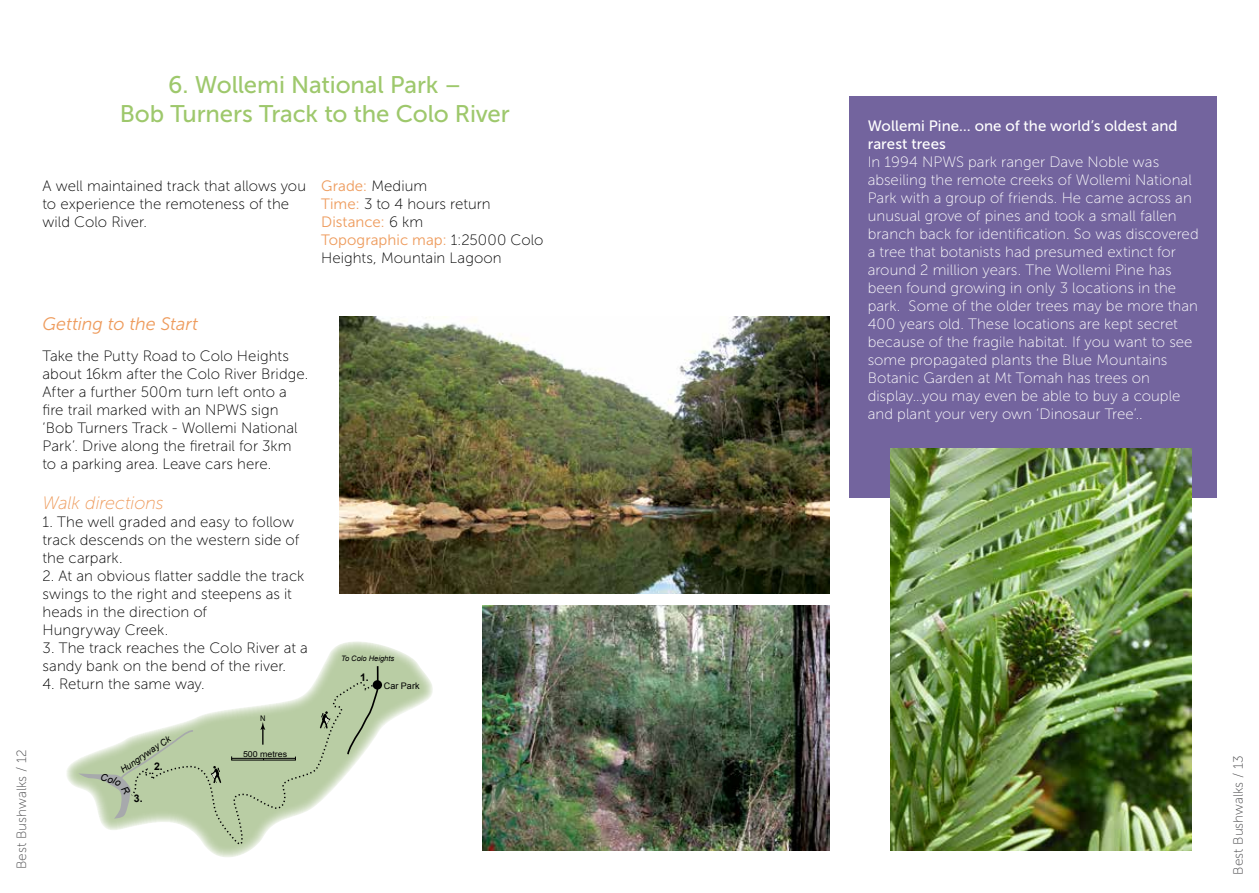
<style>
.page{position:relative;width:1259px;height:893px;background:#fff}
.page>*{position:absolute;margin:0;border:0;box-sizing:border-box;transform-origin:0 0}
.t1{font:24px/28.8px "Museo Sans 500";letter-spacing:-.005em;color:#9ec86c;text-align:center}
.t2{font:italic 18px "Museo Sans 300";letter-spacing:-.005em;color:#ee9b5c}
.t3{font:italic 18px "Museo Sans 100";letter-spacing:-.005em;color:#ee9b5c}
.t4{font:15px/18px "Museo Sans 100";letter-spacing:.005em;color:#000}
.t5{font:15px/18px "Museo Sans 100";letter-spacing:.005em;color:#fff}
.t6{font:15px/18px "Museo Sans 300";letter-spacing:.005em;color:#ee9b5c}
.t7{font:15px/18px "Museo Sans 500";letter-spacing:.005em;color:#fff}
.t8{font:13.5px "Museo Sans 100";color:#4d4d4f}
.t9{font:700 10.5px "Arial";color:#000}
.t10{font:italic 9px "Arial";color:#000}
.t11{font:9px "Arial";color:#000}
.t12{font:8.25px "Arial";color:#000;scale:1.07 1}
.t13{font:8.25px "Myriad";color:#000}
.t14{font:italic 7.5px "Arial";color:#000}
.s1{font-family:"Museo Sans 100";color:#000}
.s2{font-family:"Museo Sans 300";color:#ee9b5c}
</style>
<div class="page">
<svg style="left:67px;top:641px;width:366px;height:216px"></svg>
<div style="left:373px;top:680px;width:9px;height:10px;background:#000;border-radius:50%"></div>
<div style="left:848px;top:96px;width:368px;height:401px;background:#73649e"></div>
<img style="left:339px;top:316px;width:490px;height:277px">
<img style="left:890px;top:449px;width:301px;height:401px">
<img style="left:482px;top:606px;width:347px;height:244px">
<svg style="left:78px;top:664px;width:301px;height:186px"></svg>
<h1 class="t1" style="left:120px;top:71px;width:391px">6. Wollemi National Park –<br>Bob Turners Track to the Colo River</h1>
<p class="t4" style="left:43px;top:177px;width:265px">A well maintained track that allows you to experience the remoteness of the wild Colo River.</p>
<p class="t6" style="left:321px;top:176px;width:108px">Grade: <span class="s1">Medium</span></p>
<p class="t4" style="left:321px;top:195px;width:171px"><span class="s2">Time:</span> 3 to 4 hours return</p>
<p class="t6" style="left:321px;top:212px;width:224px">Distance: <span class="s1">6 km<br></span>Topographic map: <span class="s1">1:25000 Colo</span></p>
<p class="t4" style="left:321px;top:249px;width:182px">Heights, Mountain Lagoon</p>
<p class="t2" style="left:43px;top:314px;width:157px">Getting to the Start</p>
<p class="t4" style="left:43px;top:347px;width:267px">Take the Putty Road to Colo Heights about 16km after the Colo River Bridge.<br>After a further 500m turn left onto a fire trail marked with an NPWS sign ‘Bob Turners Track - Wollemi National Park’. Drive along the firetrail for 3km to a parking area. Leave cars here.</p>
<p class="t3" style="left:43px;top:493px;width:123px">Walk directions</p>
<p class="t4" style="left:43px;top:513px;width:258px">1. The well graded and easy to follow track descends on the western side of the carpark.</p>
<p class="t4" style="left:43px;top:567px;width:263px">2. At an obvious flatter saddle the track swings to the right and steepens as it heads in the direction of<br>Hungryway Creek.</p>
<p class="t4" style="left:43px;top:639px;width:267px">3. The track reaches the Colo River at a sandy bank on the bend of the river.</p>
<p class="t4" style="left:43px;top:675px;width:164px">4. Return the same way.</p>
<p class="t13" style="left:260px;top:714px;width:7px">N</p>
<p class="t14" style="left:341px;top:653px;width:55px">To Colo Heights</p>
<p class="t9" style="left:360px;top:670px;width:10px">1.</p>
<p class="t11" style="left:384px;top:680px;width:37px">Car Park</p>
<p class="t7" style="left:867px;top:117px;width:311px">Wollemi Pine… one of the world’s oldest and rarest trees</p>
<p class="t5" style="left:867px;top:153px;width:332px">In 1994 NPWS park ranger Dave Noble was abseiling the remote creeks of Wollemi National Park with a group of friends. He came across an unusual grove of pines and took a small fallen branch back for identification. So was discovered a tree that botanists had presumed extinct for around 2 million years. The Wollemi Pine has been found growing in only 3 locations in the park. Some of the older trees may be more than 400 years old. These locations are kept secret because of the fragile habitat. If you want to see some propagated plants the Blue Mountains Botanic Garden at Mt Tomah has trees on display…you may even be able to buy a couple and plant your very own ‘Dinosaur Tree’..</p>
<p class="t10" style="left:118px;top:766px;width:60px;rotate:-34deg">Hungryway Ck</p>
<p class="t12" style="left:243px;top:748px;width:43px">500 metres</p>
<p class="t8" style="left:15px;top:869px;width:120px;rotate:-90deg">Best Bushwalks / 12</p>
<p class="t8" style="left:1231px;top:874px;width:120px;rotate:-90deg">Best Bushwalks / 13</p>
<p class="t9" style="left:154px;top:759px;width:10px">2.</p>
<p class="t9" style="left:134px;top:791px;width:10px">3.</p>
</div>
